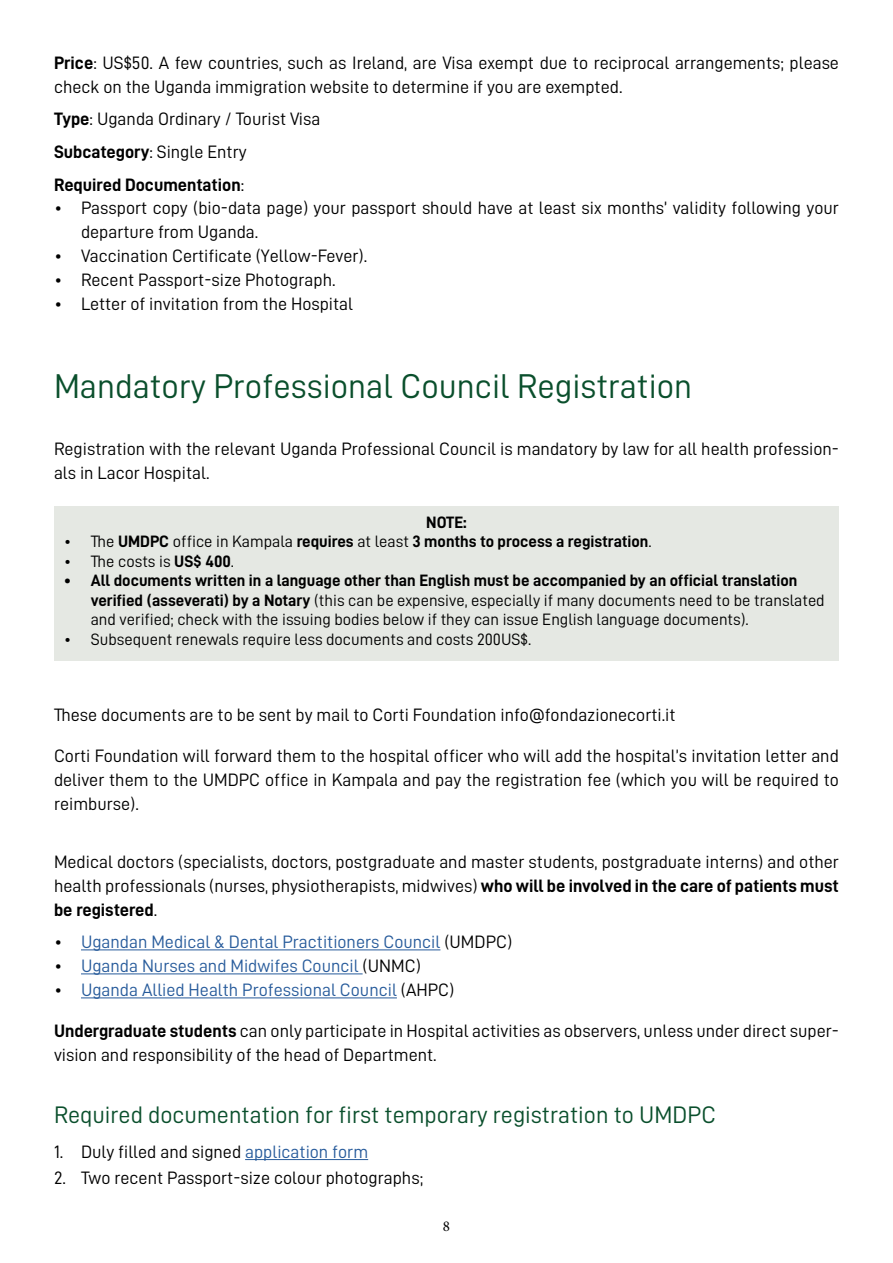
<style>
.page{position:relative;width:893px;height:1263px;background:#fff}
.page>*{position:absolute;margin:0;border:0;box-sizing:border-box;transform-origin:0 0}
.t1{font:34.5px "D DIN";color:#0a4f2c}
.t2{font:24px "D DIN";color:#0a4f2c}
.t3{font:18px/24px "D DIN";color:#000}
.t4{font:18px "D DIN";color:#275b9b}
.t5{font:18px "D DIN Bold";color:#000}
.t6{font:16.5px/19.5px "D DIN";color:#000}
.t7{font:16.5px "D DIN Bold";color:#000}
.t8{font:15px "Minion Pro";color:#000}
.s1{font-family:"D DIN Bold"}
.s2{font-family:"D DIN"}
.s3{color:#000}
.s4{color:#275b9b}
</style>
<div class="page">
<div style="left:54px;top:506px;width:785px;height:154px;background:#e5e8e3"></div>
<hr style="left:81px;top:949px;width:359px;height:1px;background:#275b9b">
<hr style="left:81px;top:973px;width:282px;height:1px;background:#275b9b">
<hr style="left:81px;top:997px;width:316px;height:1px;background:#275b9b">
<hr style="left:245px;top:1159px;width:123px;height:1px;background:#275b9b">
<p class="t3" style="left:54px;top:50px;width:786px"><span class="s1">Price</span>: US$50. A few countries, such as Ireland, are Visa exempt due to reciprocal arrangements; please check on the Uganda immigration website to determine if you are exempted.</p>
<p class="t3" style="left:54px;top:103px;width:268px;line-height:32.5px"><span class="s1">Type</span>: Uganda Ordinary / Tourist Visa<br><span class="s1">Subcategory</span>: Single Entry</p>
<p class="t5" style="left:54px;top:174px;width:192px">Required Documentation<span class="s2">:</span></p>
<p class="t3" style="left:81px;top:196px;width:759px;text-indent:-27px">• Passport copy (bio-data page) your passport should have at least six months’ validity following your departure from Uganda.</p>
<p class="t3" style="left:54px;top:244px;width:315px">• Vaccination Certificate (Yellow-Fever).</p>
<p class="t3" style="left:54px;top:268px;width:283px">• Recent Passport-size Photograph.</p>
<p class="t3" style="left:54px;top:292px;width:301px">• Letter of invitation from the Hospital</p>
<h1 class="t1" style="left:54px;top:367px;width:640px">Mandatory Professional Council Registration</h1>
<p class="t3" style="left:54px;top:436px;width:786px">Registration with the relevant Uganda Professional Council is mandatory by law for all health profession&shy;als in Lacor Hospital.</p>
<p class="t7" style="left:426px;top:513px;width:42px">NOTE:</p>
<p class="t7" style="left:64px;top:532px;width:589px"><span class="s2">• The</span> UMDPC <span class="s2">office in Kampala</span> requires <span class="s2">at least</span> 3 months to process a registration<span class="s2">.</span></p>
<p class="t6" style="left:64px;top:551px;width:172px">• The costs is <span class="s1">US$ 400</span>.</p>
<p class="t7" style="left:64px;top:571px;width:735px">• All documents written in a language other than English must be accompanied by an official translation</p>
<p class="t6" style="left:91px;top:590px;width:735px"><span class="s1">verified (asseverati) by a Notary</span> (this can be expensive, especially if many documents need to be translated and verified; check with the issuing bodies below if they can issue English language documents).</p>
<p class="t6" style="left:64px;top:629px;width:469px">• Subsequent renewals require less documents and costs 200US$.</p>
<p class="t3" style="left:54px;top:702px;width:623px">These documents are to be sent by mail to Corti Foundation info@fondazionecorti.it</p>
<p class="t3" style="left:54px;top:743px;width:786px;text-align:justify">Corti Foundation will forward them to the hospital officer who will add the hospital’s invitation letter and deliver them to the UMDPC office in Kampala and pay the registration fee (which you will be required to reimburse).</p>
<p class="t3" style="left:54px;top:849px;width:786px">Medical doctors (specialists, doctors, postgraduate and master students, postgraduate interns) and other health professionals (nurses, physiotherapists, midwives) <span class="s1">who will be involved in the care of patients must</span></p>
<p class="t5" style="left:54px;top:899px;width:105px">be registered<span class="s2">.</span></p>
<p class="t4" style="left:54px;top:932px;width:460px"><span class="s3">•</span> Ugandan Medical &amp; Dental Practitioners Council <span class="s3">(UMDPC)</span></p>
<p class="t4" style="left:54px;top:956px;width:368px"><span class="s3">•</span> Uganda Nurses and Midwifes Council <span class="s3">(UNMC)</span></p>
<p class="t4" style="left:54px;top:980px;width:402px"><span class="s3">•</span> Uganda Allied Health Professional Council <span class="s3">(AHPC)</span></p>
<p class="t3" style="left:54px;top:1018px;width:786px"><span class="s1">Undergraduate students</span> can only participate in Hospital activities as observers, unless under direct super&shy;vision and responsibility of the head of Department.</p>
<h2 class="t2" style="left:54px;top:1102px;width:663px">Required documentation for first temporary registration to UMDPC</h2>
<p class="t3" style="left:54px;top:1139px;width:316px">1. Duly filled and signed <span class="s4">application form</span></p>
<p class="t3" style="left:54px;top:1165px;width:371px">2. Two recent Passport-size colour photographs;</p>
<p class="t8" style="left:443px;top:1216px;width:9px">8</p>
</div>
